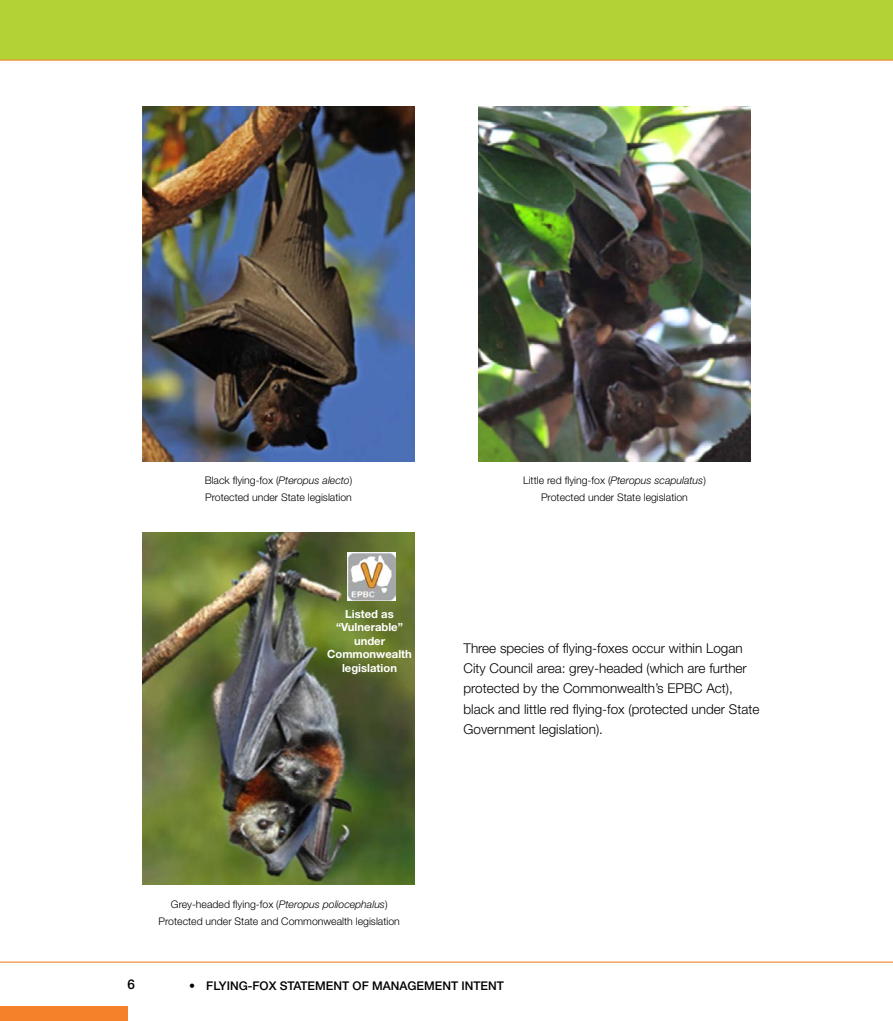
<style>
.page{position:relative;width:893px;height:1021px;background:#fff}
.page>*{position:absolute;margin:0;border:0;box-sizing:border-box;transform-origin:0 0}
.t1{font:300 13.5px/20.2px "Helvetica Neue LT Std";color:#000}
.t2{font:500 13.5px "Helvetica Neue LT Std";color:#000}
.t3{font:500 12px "Helvetica Neue LT Std";color:#000}
.t4{font:700 11.25px/13.5px "Helvetica Neue LT Std";color:#fff;text-align:center}
.t5{font:300 10.5px/16.8px "Helvetica Neue LT Std";color:#000;text-align:center}
.s1{font-style:italic}
</style>
<div class="page">
<div style="left:0;top:0;width:893px;height:60px;background:#b3d235"></div>
<div style="left:0;top:1005px;width:128px;height:15px;background:#f5822b"></div>
<hr style="left:0;top:961px;width:893px;height:1px;background:#f5822b">
<hr style="left:0;top:60px;width:893px;height:1px;background:#f5822b">
<img style="left:143px;top:106px;width:271px;height:355px">
<img style="left:143px;top:533px;width:271px;height:351px">
<img style="left:479px;top:106px;width:271px;height:355px">
<img style="left:347px;top:552px;width:49px;height:48px">
<p class="t5" style="left:205px;top:471px;width:149px;text-align:left">Black flying-fox (<span class="s1">Pteropus alecto</span>)<br>Protected under State legislation</p>
<p class="t5" style="left:523px;top:471px;width:184px">Little red flying-fox (<span class="s1">Pteropus scapulatus</span>)<br>Protected under State legislation</p>
<p class="t4" style="left:327px;top:606px;width:86px">Listed as “Vulnerable” under<br>Commonwealth legislation</p>
<p class="t1" style="left:463px;top:637px;width:297px">Three species of flying-foxes occur within Logan City Council area: grey-headed (which are further protected by the Commonwealth’s EPBC Act), black and little red flying-fox (protected under State Government legislation).</p>
<p class="t5" style="left:159px;top:896px;width:243px">Grey-headed flying-fox (<span class="s1">Pteropus poliocephalus</span>)<br>Protected under State and Commonwealth legislation</p>
<p class="t2" style="left:128px;top:976px;width:9px">6</p>
<p class="t3" style="left:189px;top:978px;width:316px">• FLYING-FOX STATEMENT OF MANAGEMENT INTENT</p>
</div>
